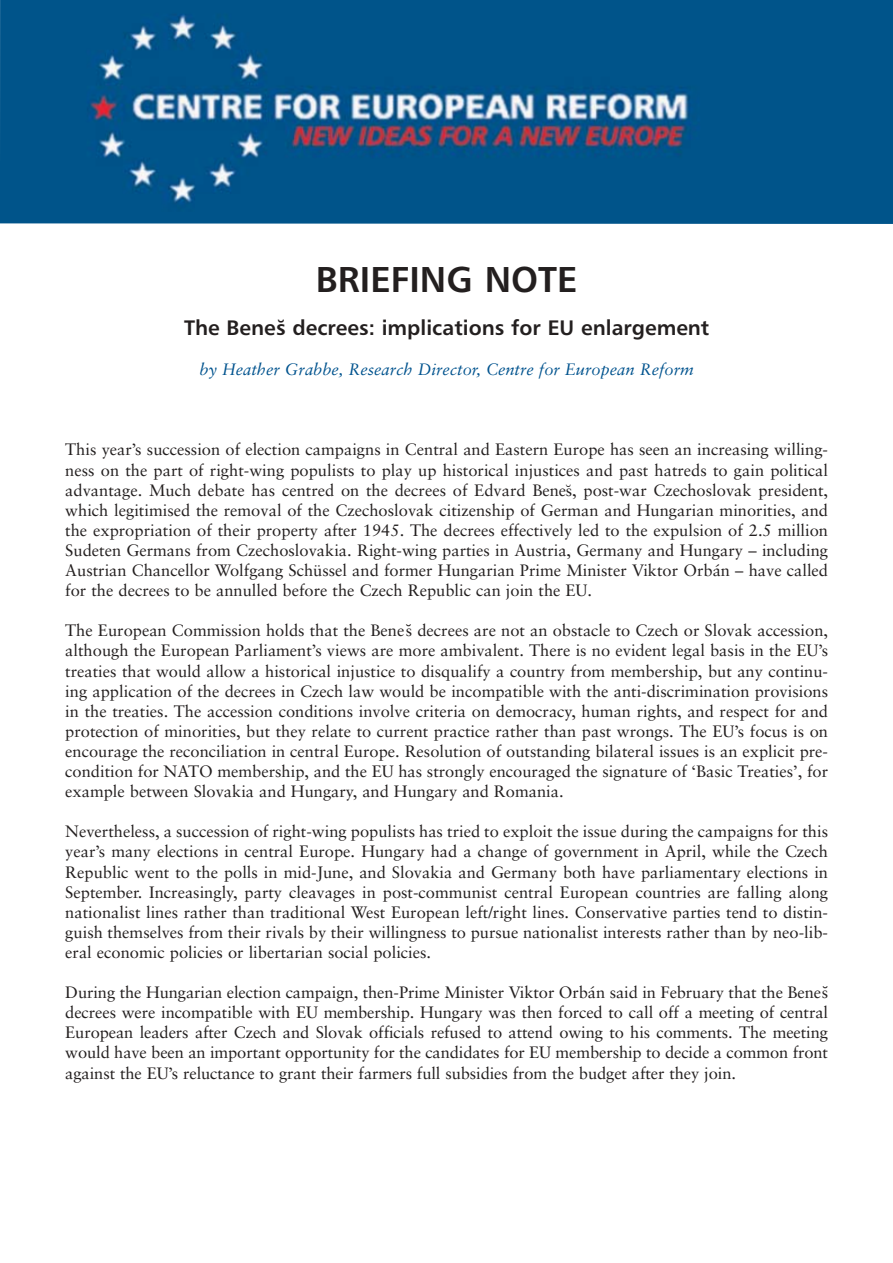
<style>
.page{position:relative;width:893px;height:1263px;background:#fff}
.page>*{position:absolute;margin:0;border:0;box-sizing:border-box;transform-origin:0 0}
.t1{font:36px "Humanist 777 BT Bold B";color:#231f1f}
.t2{font:21px "Humanist 777 BT Bold B";color:#231f1f}
.t3{font:16.5px/20.1px "Sabon";color:#231f1f;text-align:justify}
.t4{font:italic 16.5px "Sabon";color:#00538e}
.s1{font-family:"Humanist 777 BT Roman B"}
</style>
<div class="page">
<img style="left:0;top:0;width:892px;height:224px">
<h1 class="t1" style="left:316px;top:266px;width:263px">BRIEFING NOTE</h1>
<p class="t2" style="left:184px;top:320px;width:527px">The Bene˘s decrees: implications for EU enlargement</p>
<p class="t4" style="left:199px;top:362px;width:495px">by Heather Grabbe, Research Director, Centre for European Reform</p>
<p class="t3" style="left:65px;top:441px;width:764px">This year’s succession of election campaigns in Central and Eastern Europe has seen an increasing willing&shy;ness on the part of right-wing populists to play up historical injustices and past hatreds to gain political advantage. Much debate has centred on the decrees of Edvard Bene˘s, post-war Czechoslovak president, which legitimised the removal of the Czechoslovak citizenship of German and Hungarian minorities, and the expropriation of their property after 1945. The decrees effectively led to the expulsion of 2.5 million Sudeten Germans from Czechoslovakia. Right-wing parties in Austria, Germany and Hungary – including Austrian Chancellor Wolfgang Schüssel and former Hungarian Prime Minister Viktor Orbán – have called for the decrees to be annulled before the Czech Republic can join the EU.</p>
<p class="t3" style="left:65px;top:622px;width:764px">The European Commission holds that the Bene<span class="s1">˘</span>s decrees are not an obstacle to Czech or Slovak accession, although the European Parliament’s views are more ambivalent. There is no evident legal basis in the EU’s treaties that would allow a historical injustice to disqualify a country from membership, but any continu&shy;ing application of the decrees in Czech law would be incompatible with the anti-discrimination provisions in the treaties. The accession conditions involve criteria on democracy, human rights, and respect for and protection of minorities, but they relate to current practice rather than past wrongs. The EU’s focus is on encourage the reconciliation in central Europe. Resolution of outstanding bilateral issues is an explicit pre&shy;condition for NATO membership, and the EU has strongly encouraged the signature of ‘Basic Treaties’, for example between Slovakia and Hungary, and Hungary and Romania.</p>
<p class="t3" style="left:65px;top:823px;width:764px">Nevertheless, a succession of right-wing populists has tried to exploit the issue during the campaigns for this year’s many elections in central Europe. Hungary had a change of government in April, while the Czech Republic went to the polls in mid-June, and Slovakia and Germany both have parliamentary elections in September. Increasingly, party cleavages in post-communist central European countries are falling along nationalist lines rather than traditional West European left/right lines. Conservative parties tend to distin&shy;guish themselves from their rivals by their willingness to pursue nationalist interests rather than by neo-lib&shy;eral economic policies or libertarian social policies.</p>
<p class="t3" style="left:65px;top:984px;width:765px">During the Hungarian election campaign, then-Prime Minister Viktor Orbán said in February that the Bene<span class="s1">˘</span>s decrees were incompatible with EU membership. Hungary was then forced to call off a meeting of central European leaders after Czech and Slovak officials refused to attend owing to his comments. The meeting would have been an important opportunity for the candidates for EU membership to decide a common front against the EU’s reluctance to grant their farmers full subsidies from the budget after they join.</p>
</div>
